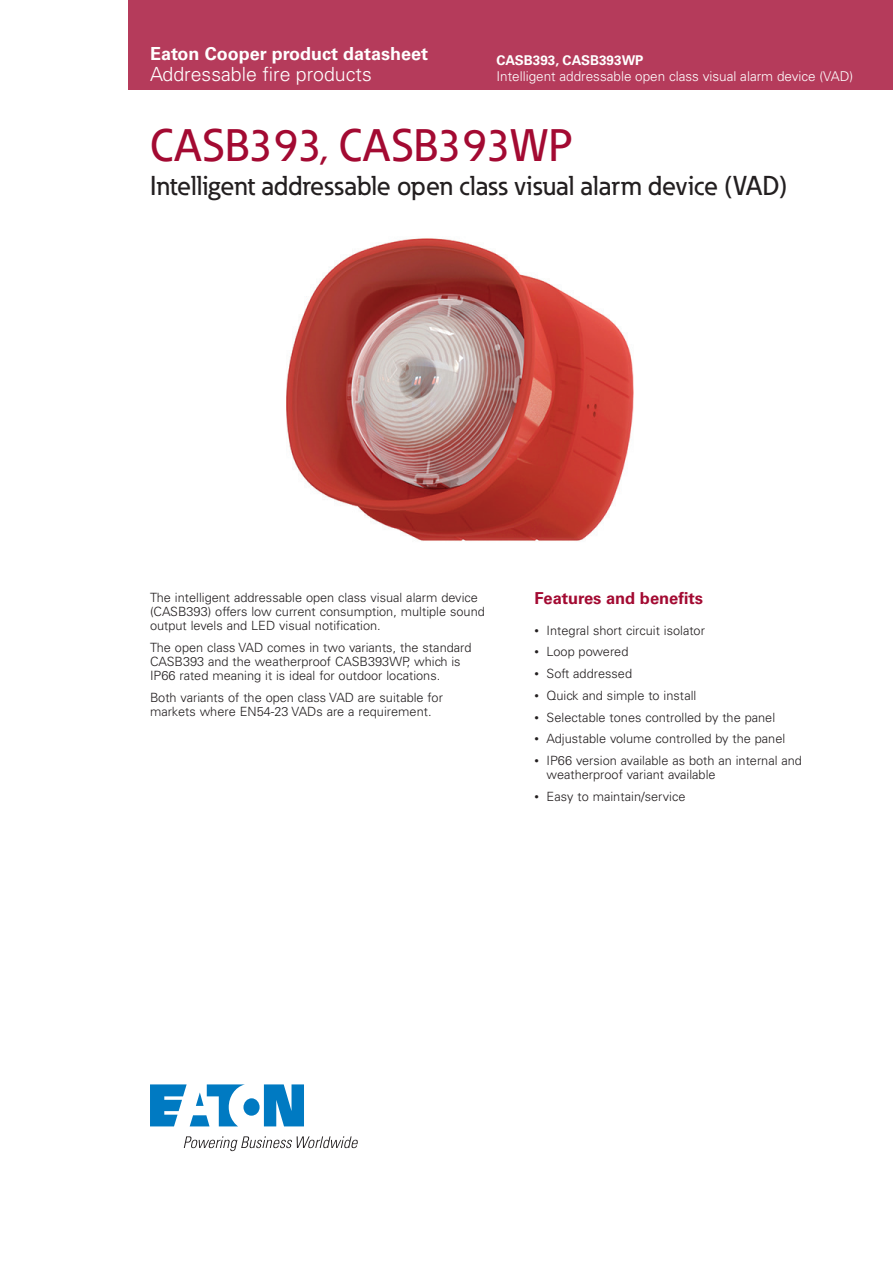
<style>
.page{position:relative;width:893px;height:1263px;background:#fff}
.page>*{position:absolute;margin:0;border:0;box-sizing:border-box;transform-origin:0 0}
._01_Headline___ADJ_S{font:500 45px "Eaton";color:#a30a32}
._01_Headline___ADJ_S-2{font:500 27px "Eaton";color:#231f20}
._00_Product{font:300 19.5px "Univers LT Std";color:#fff}
._00_Product-2{font:700 18px "Univers LT Std";color:#fff}
.Body_Subheading{font:700 16.5px "Univers LT Std";color:#a30a32}
._00_Parts_Model_List{font:300 13.5px "Univers LT Std";color:#fff}
._00_Parts_Model_List-2{font:700 13.5px "Univers LT Std";color:#fff}
._02_Body__8_5_pt{font:300 12.75px/14.2px "Univers LT Std";color:#231f20}
.s1{font-size:9px}
</style>
<div class="page">
<img style="left:286px;top:238px;width:348px;height:303px">
<div style="left:128px;top:0;width:765px;height:90px;background:#b53b5b"></div>
<svg style="left:150px;top:1084px;width:154px;height:42px"></svg>
<svg style="left:184px;top:1136px;width:174px;height:15px"></svg>
<p class="_00_Product-2" style="left:150px;top:43px;width:280px">Eaton Cooper product datasheet</p>
<p class="_00_Product" style="left:150px;top:62px;width:223px">Addressable fire products</p>
<p class="_00_Parts_Model_List-2" style="left:496px;top:52px;width:148px">CASB393, CASB393WP</p>
<p class="_00_Parts_Model_List" style="left:496px;top:68px;width:358px">Intelligent addressable open class visual alarm device (VAD)</p>
<p class="_01_Headline___ADJ_S" style="left:150px;top:117px;width:424px">CASB393, CASB393WP</p>
<p class="_01_Headline___ADJ_S-2" style="left:150px;top:169px;width:639px">Intelligent addressable open class visual alarm device (VAD)</p>
<p class="_02_Body__8_5_pt" style="left:150px;top:590px;width:336px">The intelligent addressable open class visual alarm device (CASB393) offers low current consumption, multiple sound output levels and LED visual notification.</p>
<p class="_02_Body__8_5_pt" style="left:150px;top:640px;width:323px">The open class VAD comes in two variants, the standard<br>CASB393 and the weatherproof CASB393WP, which is<br>IP66 rated meaning it is ideal for outdoor locations.</p>
<p class="_02_Body__8_5_pt" style="left:150px;top:690px;width:294px">Both variants of the open class VAD are suitable for markets where EN54-23 VADs are a requirement.</p>
<p class="Body_Subheading" style="left:535px;top:589px;width:170px">Features and benefits</p>
<p class="_02_Body__8_5_pt" style="left:535px;top:623px;width:172px"><span class="s1">•</span> Integral short circuit isolator</p>
<p class="_02_Body__8_5_pt" style="left:535px;top:645px;width:95px"><span class="s1">•</span> Loop powered</p>
<p class="_02_Body__8_5_pt" style="left:535px;top:666px;width:99px"><span class="s1">•</span> Soft addressed</p>
<p class="_02_Body__8_5_pt" style="left:535px;top:688px;width:163px"><span class="s1">•</span> Quick and simple to install</p>
<p class="_02_Body__8_5_pt" style="left:535px;top:710px;width:242px"><span class="s1">•</span> Selectable tones controlled by the panel</p>
<p class="_02_Body__8_5_pt" style="left:535px;top:732px;width:252px"><span class="s1">•</span> Adjustable volume controlled by the panel</p>
<p class="_02_Body__8_5_pt" style="left:547px;top:753px;width:257px;text-indent:-12px"><span class="s1">•</span> IP66 version available as both an internal and weatherproof variant available</p>
<p class="_02_Body__8_5_pt" style="left:535px;top:789px;width:152px"><span class="s1">•</span> Easy to maintain/service</p>
</div>
